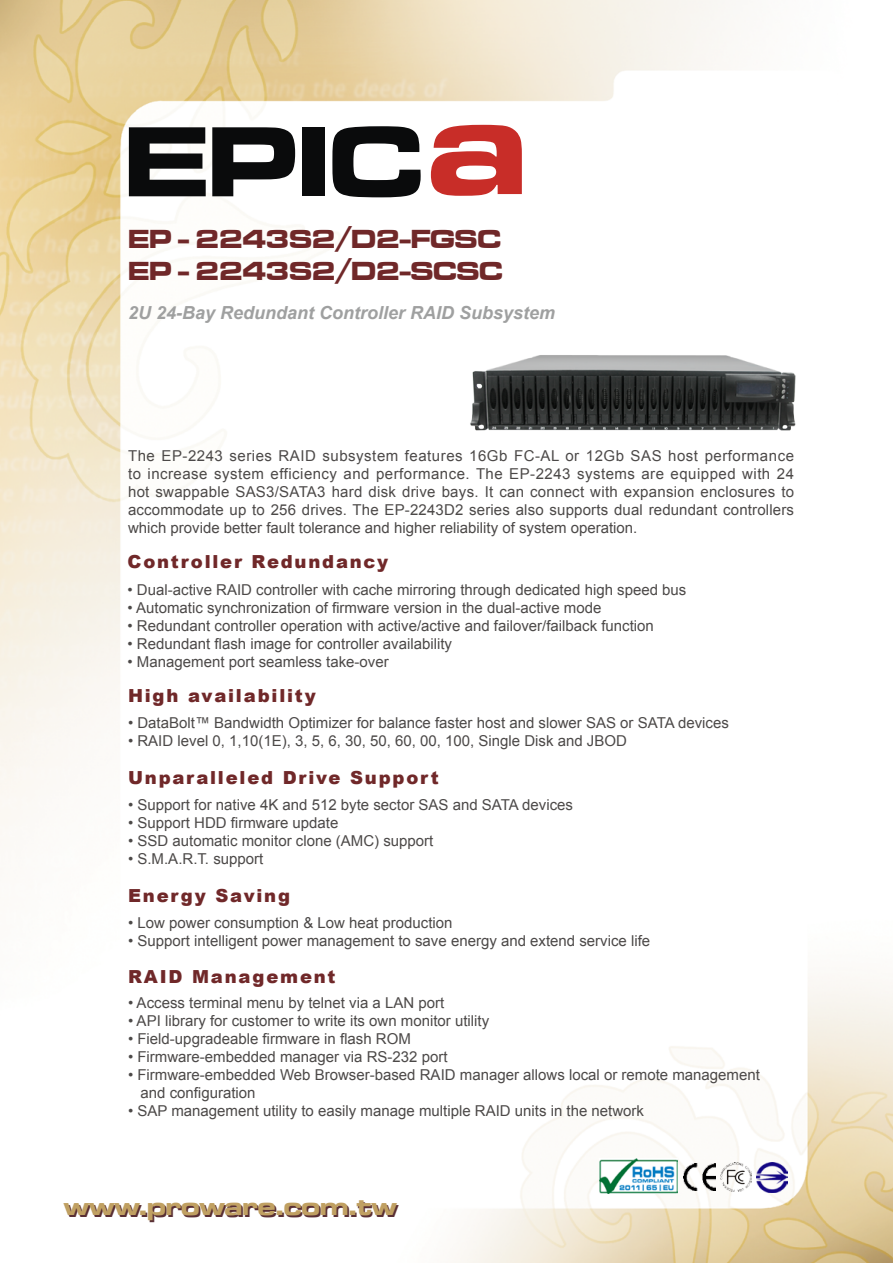
<style>
.page{position:relative;width:893px;height:1263px;background:#fff}
.page>*{position:absolute;margin:0;border:0;box-sizing:border-box;transform-origin:0 0}
.t1{font:103.5px "Microgramma D Bold Exte";color:#0a0b0c}
.t2{font:27px/32.4px "Microgramma D Bold Exte";color:#702829;scale:.96 1}
.t3{font:25.5px "Microgramma D Bold Exte";color:#592f34}
.t4{font:900 18px "Arial";letter-spacing:.1em;color:#702829}
.t5{font:italic 700 18px "Arial";color:#9fa0a0}
.t6{font:15px/18px "Arial";color:#4c4948;text-align:justify}
.s1{font-size:142.5px;color:#c82d28}
</style>
<div class="page">
<img style="left:0;top:0;width:893px;height:1263px">
<img style="left:756px;top:1162px;width:32px;height:30px">
<img style="left:683px;top:1163px;width:32px;height:28px">
<img style="left:721px;top:1162px;width:30px;height:29px">
<img style="left:600px;top:1159px;width:77px;height:34px">
<img style="left:467px;top:350px;width:332px;height:83px">
<h1 class="t1" style="left:124px;top:92px;width:405px">EPIC<span class="s1">a</span></h1>
<h2 class="t2" style="left:128px;top:222px;width:392px">EP - 2243S2/D2-FGSC<br>EP - 2243S2/D2-SCSC</h2>
<p class="t5" style="left:128px;top:301px;width:429px">2U 24-Bay Redundant Controller RAID Subsystem</p>
<p class="t6" style="left:128px;top:447px;width:668px">The EP-2243 series RAID subsystem features 16Gb FC-AL or 12Gb SAS host performance to increase system efficiency and performance. The EP-2243 systems are equipped with 24 hot swappable SAS3/SATA3 hard disk drive bays. It can connect with expansion enclosures to accommodate up to 256 drives. The EP-2243D2 series also supports dual redundant controllers which provide better fault tolerance and higher reliability of system operation.</p>
<p class="t4" style="left:128px;top:549px;width:262px">Controller Redundancy</p>
<p class="t6" style="left:128px;top:581px;width:560px">• Dual-active RAID controller with cache mirroring through dedicated high speed bus</p>
<p class="t6" style="left:128px;top:599px;width:475px">• Automatic synchronization of firmware version in the dual-active mode</p>
<p class="t6" style="left:128px;top:617px;width:528px">• Redundant controller operation with active/active and failover/failback function</p>
<p class="t6" style="left:128px;top:635px;width:326px">• Redundant flash image for controller availability</p>
<p class="t6" style="left:128px;top:653px;width:263px">• Management port seamless take-over</p>
<p class="t4" style="left:128px;top:682px;width:189px">High availability</p>
<p class="t6" style="left:128px;top:714px;width:602px">• DataBolt™ Bandwidth Optimizer for balance faster host and slower SAS or SATA devices</p>
<p class="t6" style="left:128px;top:732px;width:500px">• RAID level 0, 1,10(1E), 3, 5, 6, 30, 50, 60, 00, 100, Single Disk and JBOD</p>
<p class="t4" style="left:128px;top:764px;width:312px">Unparalleled Drive Support</p>
<p class="t6" style="left:128px;top:796px;width:446px">• Support for native 4K and 512 byte sector SAS and SATA devices</p>
<p class="t6" style="left:128px;top:814px;width:212px">• Support HDD firmware update</p>
<p class="t6" style="left:128px;top:832px;width:307px">• SSD automatic monitor clone (AMC) support</p>
<p class="t6" style="left:128px;top:850px;width:137px">• S.M.A.R.T. support</p>
<p class="t4" style="left:128px;top:882px;width:164px">Energy Saving</p>
<p class="t6" style="left:128px;top:914px;width:326px">• Low power consumption &amp; Low heat production</p>
<p class="t6" style="left:128px;top:932px;width:524px">• Support intelligent power management to save energy and extend service life</p>
<p class="t4" style="left:128px;top:963px;width:209px">RAID Management</p>
<p class="t6" style="left:128px;top:994px;width:318px">• Access terminal menu by telnet via a LAN port</p>
<p class="t6" style="left:128px;top:1012px;width:363px">• API library for customer to write its own monitor utility</p>
<p class="t6" style="left:128px;top:1030px;width:284px">• Field-upgradeable firmware in flash ROM</p>
<p class="t6" style="left:128px;top:1048px;width:321px">• Firmware-embedded manager via RS-232 port</p>
<p class="t6" style="left:141px;top:1066px;width:621px;text-indent:-13px">• Firmware-embedded Web Browser-based RAID manager allows local or remote management and configuration</p>
<p class="t6" style="left:128px;top:1102px;width:518px">• SAP management utility to easily manage multiple RAID units in the network</p>
<h3 class="t3" style="left:65px;top:1191px;width:335px">www.proware.com.tw</h3>
</div>
